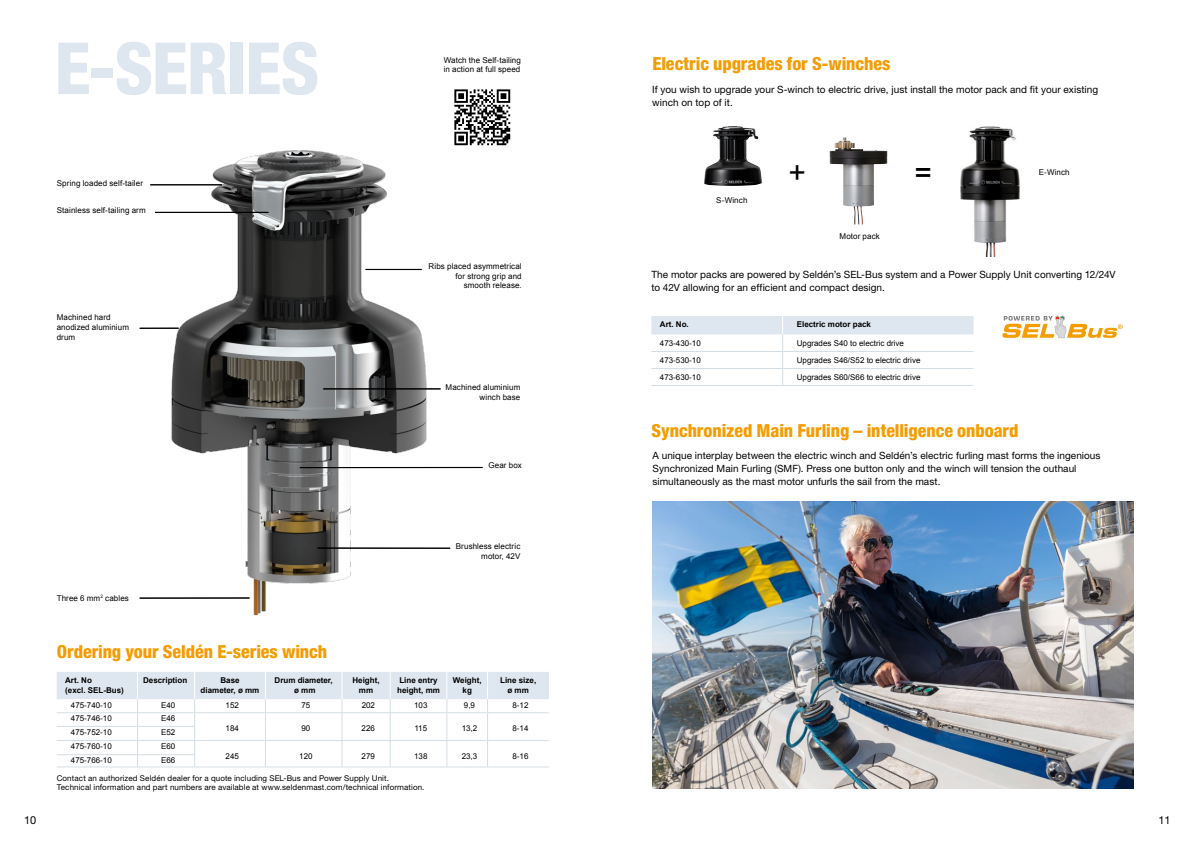
<style>
.page{position:relative;width:1191px;height:842px;background:#fff}
.page>*{position:absolute;margin:0;border:0;box-sizing:border-box;transform-origin:0 0}
.t1{font:800 condensed 72px "Helvetica Neue LT Pro";letter-spacing:-.02em;color:#dee6ef}
.t2{font:30px "Arial";color:#000}
.t3{font:800 condensed 18px "Helvetica Neue LT Pro";letter-spacing:-.005em;color:#f59c00}
.t4{font:11px "Helvetica Neue LT Pro";color:#000}
.t5{font:10px/13px "Helvetica Neue LT Pro";letter-spacing:.005em;color:#000}
.t6{font:8px/9.6px "Arial";letter-spacing:.01em;color:#000;text-align:right}
.t7{font:8px/9.6px "Helvetica Neue LT Pro";letter-spacing:.015em;color:#000}
.t8{font:700 8px/9.6px "Arial";color:#000;text-align:center}
</style>
<div class="page">
<svg style="left:651px;top:316px;width:322px;height:69px"></svg>
<hr style="left:651px;top:385px;width:131px;height:1px;background:#d4dee4">
<hr style="left:782px;top:385px;width:191px;height:1px;background:#d4dee4">
<img style="left:960px;top:126px;width:60px;height:131px">
<img style="left:829px;top:137px;width:58px;height:87px">
<img style="left:704px;top:126px;width:58px;height:60px">
<svg style="left:57px;top:672px;width:492px;height:95px"></svg>
<hr style="left:57px;top:767px;width:80px;height:1px;background:#d4dee4">
<hr style="left:137px;top:767px;width:58px;height:1px;background:#d4dee4">
<hr style="left:195px;top:767px;width:70px;height:1px;background:#d4dee4">
<hr style="left:265px;top:767px;width:77px;height:1px;background:#d4dee4">
<hr style="left:342px;top:767px;width:48px;height:1px;background:#d4dee4">
<hr style="left:390px;top:767px;width:57px;height:1px;background:#d4dee4">
<hr style="left:447px;top:767px;width:40px;height:1px;background:#d4dee4">
<hr style="left:487px;top:767px;width:62px;height:1px;background:#d4dee4">
<img style="left:139px;top:150px;width:320px;height:466px">
<img style="left:445px;top:89px;width:66px;height:66px">
<img style="left:652px;top:502px;width:482px;height:287px">
<svg style="left:1002px;top:316px;width:120px;height:23px"></svg>
<hr style="left:155px;top:212px;width:113px;height:1px;background:#000">
<hr style="left:365px;top:269px;width:56px;height:1px;background:#000">
<hr style="left:300px;top:467px;width:182px;height:1px;background:#000">
<hr style="left:317px;top:548px;width:133px;height:1px;background:#000">
<hr style="left:140px;top:328px;width:39px;height:1px;background:#000">
<hr style="left:140px;top:598px;width:109px;height:1px;background:#000">
<hr style="left:323px;top:389px;width:117px;height:1px;background:#000">
<hr style="left:150px;top:185px;width:72px;height:1px;background:#000">
<h1 class="t1" style="left:55px;top:24px;width:266px">E-SERIES</h1>
<p class="t6" style="left:57px;top:178px;width:88px">Spring loaded self-tailer</p>
<p class="t6" style="left:57px;top:206px;width:90px">Stainless self-tailing arm</p>
<p class="t6" style="left:57px;top:313px;width:74px;text-align:left">Machined hard anodized aluminium drum</p>
<p class="t6" style="left:57px;top:593px;width:74px">Three 6 mm<sup>2</sup> cables</p>
<h3 class="t3" style="left:57px;top:640px;width:272px">Ordering your Seldén E-series winch</h3>
<p class="t6" style="left:444px;top:55px;width:79px;text-align:left">Watch the Self-tailing in action at full speed</p>
<p class="t6" style="left:428px;top:262px;width:95px">Ribs placed asymmetrical for strong grip and smooth release.</p>
<p class="t6" style="left:445px;top:382px;width:76px">Machined aluminium winch base</p>
<p class="t6" style="left:488px;top:460px;width:35px">Gear box</p>
<p class="t6" style="left:456px;top:542px;width:66px">Brushless electric motor, 42V</p>
<p class="t8" style="left:65px;top:676px;width:60px;text-align:left">Art. No<br>(excl. SEL-Bus)</p>
<p class="t8" style="left:143px;top:676px;width:46px">Description</p>
<p class="t8" style="left:201px;top:676px;width:60px">Base<br>diameter, ø mm</p>
<p class="t8" style="left:274px;top:676px;width:60px">Drum diameter, ø mm</p>
<p class="t8" style="left:352px;top:676px;width:29px">Height, mm</p>
<p class="t8" style="left:397px;top:676px;width:44px;text-align:left">Line entry height, mm</p>
<p class="t8" style="left:453px;top:676px;width:30px">Weight, kg</p>
<p class="t8" style="left:500px;top:676px;width:38px">Line size, ø mm</p>
<p class="t6" style="left:71px;top:700px;width:42px">475-740-10</p>
<p class="t6" style="left:161px;top:700px;width:16px">E40</p>
<p class="t6" style="left:226px;top:700px;width:15px">152</p>
<p class="t6" style="left:301px;top:700px;width:10px">75</p>
<p class="t6" style="left:362px;top:700px;width:15px">202</p>
<p class="t6" style="left:414px;top:700px;width:15px">103</p>
<p class="t6" style="left:464px;top:700px;width:13px">9,9</p>
<p class="t6" style="left:512px;top:700px;width:18px">8-12</p>
<p class="t6" style="left:71px;top:714px;width:42px">475-746-10</p>
<p class="t6" style="left:161px;top:714px;width:16px">E46</p>
<p class="t6" style="left:226px;top:723px;width:15px">184</p>
<p class="t6" style="left:301px;top:723px;width:10px">90</p>
<p class="t6" style="left:362px;top:723px;width:15px">226</p>
<p class="t6" style="left:414px;top:723px;width:14px">115</p>
<p class="t6" style="left:462px;top:723px;width:17px">13,2</p>
<p class="t6" style="left:512px;top:723px;width:18px">8-14</p>
<p class="t6" style="left:71px;top:727px;width:42px">475-752-10</p>
<p class="t6" style="left:161px;top:727px;width:16px">E52</p>
<p class="t6" style="left:71px;top:742px;width:42px">475-760-10</p>
<p class="t6" style="left:161px;top:742px;width:16px">E60</p>
<p class="t6" style="left:226px;top:751px;width:15px">245</p>
<p class="t6" style="left:299px;top:751px;width:15px">120</p>
<p class="t6" style="left:362px;top:751px;width:15px">279</p>
<p class="t6" style="left:414px;top:751px;width:15px">138</p>
<p class="t6" style="left:462px;top:751px;width:17px">23,3</p>
<p class="t6" style="left:512px;top:751px;width:18px">8-16</p>
<p class="t6" style="left:71px;top:756px;width:42px">475-766-10</p>
<p class="t6" style="left:161px;top:756px;width:16px">E66</p>
<p class="t7" style="left:57px;top:773px;width:369px">Contact an authorized Seldén dealer for a quote including SEL-Bus and Power Supply Unit.<br>Technical information and part numbers are available at www.seldenmast.com/technical information.</p>
<h3 class="t3" style="left:652px;top:52px;width:239px">Electric upgrades for S-winches</h3>
<p class="t5" style="left:652px;top:82px;width:447px">If you wish to upgrade your S-winch to electric drive, just install the motor pack and fit your existing winch on top of it.</p>
<p class="t6" style="left:716px;top:196px;width:33px">S-Winch</p>
<h2 class="t2" style="left:788px;top:153px;width:19px">+</h2>
<h2 class="t2" style="left:914px;top:153px;width:19px">=</h2>
<p class="t6" style="left:1039px;top:168px;width:32px">E-Winch</p>
<p class="t6" style="left:839px;top:232px;width:42px">Motor pack</p>
<p class="t5" style="left:651px;top:268px;width:466px">The motor packs are powered by Seldén’s SEL-Bus system and a Power Supply Unit converting 12/24V to 42V allowing for an efficient and compact design.</p>
<p class="t8" style="left:660px;top:320px;width:30px">Art. No.</p>
<p class="t8" style="left:797px;top:320px;width:76px">Electric motor pack</p>
<p class="t6" style="left:660px;top:338px;width:42px">473-430-10</p>
<p class="t6" style="left:797px;top:338px;width:109px">Upgrades S40 to electric drive</p>
<p class="t6" style="left:660px;top:355px;width:42px">473-530-10</p>
<p class="t6" style="left:797px;top:355px;width:125px">Upgrades S46/S52 to electric drive</p>
<p class="t6" style="left:660px;top:372px;width:42px">473-630-10</p>
<p class="t6" style="left:797px;top:372px;width:125px">Upgrades S60/S66 to electric drive</p>
<h3 class="t3" style="left:651px;top:420px;width:369px">Synchronized Main Furling – intelligence onboard</h3>
<p class="t5" style="left:652px;top:449px;width:449px">A unique interplay between the electric winch and Seldén’s electric furling mast forms the ingenious<br>Synchronized Main Furling (SMF). Press one button only and the winch will tension the outhaul simultaneously as the mast motor unfurls the sail from the mast.</p>
<h3 class="t4" style="left:24px;top:814px;width:14px">10</h3>
<h3 class="t4" style="left:1158px;top:814px;width:14px">11</h3>
</div>
